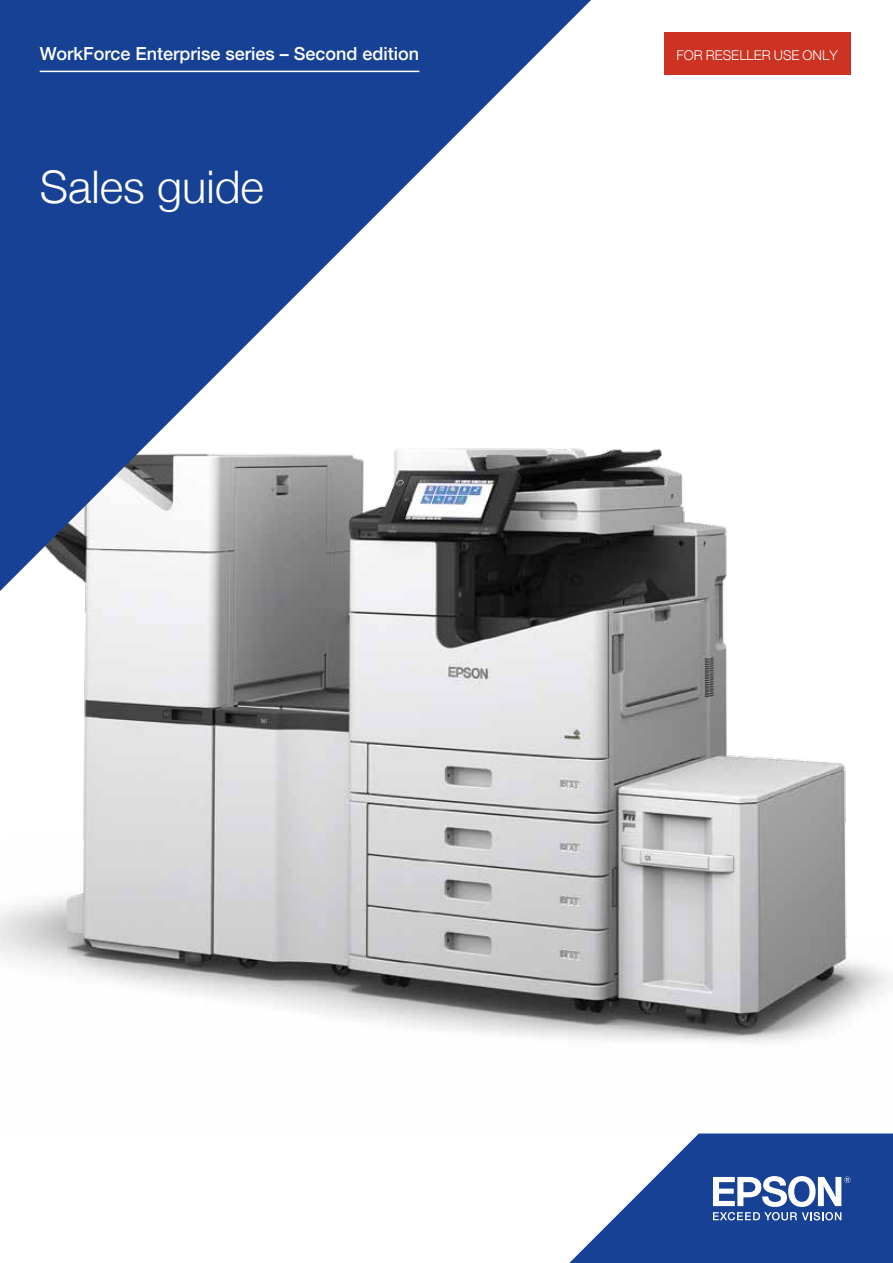
<style>
.page{position:relative;width:893px;height:1263px;background:#fff}
.page>*{position:absolute;margin:0;border:0;box-sizing:border-box;transform-origin:0 0}
.t1{font:300 45px "Helvetica Neue";color:#fff}
.t2{font:500 18px "Helvetica Neue";color:#fff}
.t3{font:300 13.5px "Helvetica Neue";color:#fff}
</style>
<div class="page">
<img style="left:0;top:448px;width:892px;height:595px">
<svg style="left:0;top:0;width:591px;height:591px;fill:#164194"></svg>
<svg style="left:569px;top:1133px;width:324px;height:130px"></svg>
<hr style="left:40px;top:71px;width:379px;height:1px;background:#fff">
<div style="left:664px;top:32px;width:186px;height:43px;background:#cc3323"></div>
<p class="t2" style="left:40px;top:39px;width:381px">WorkForce Enterprise series – Second edition</p>
<p class="t3" style="left:676px;top:47px;width:163px">FOR RESELLER USE ONLY</p>
<h1 class="t1" style="left:40px;top:159px;width:226px">Sales guide</h1>
</div>
